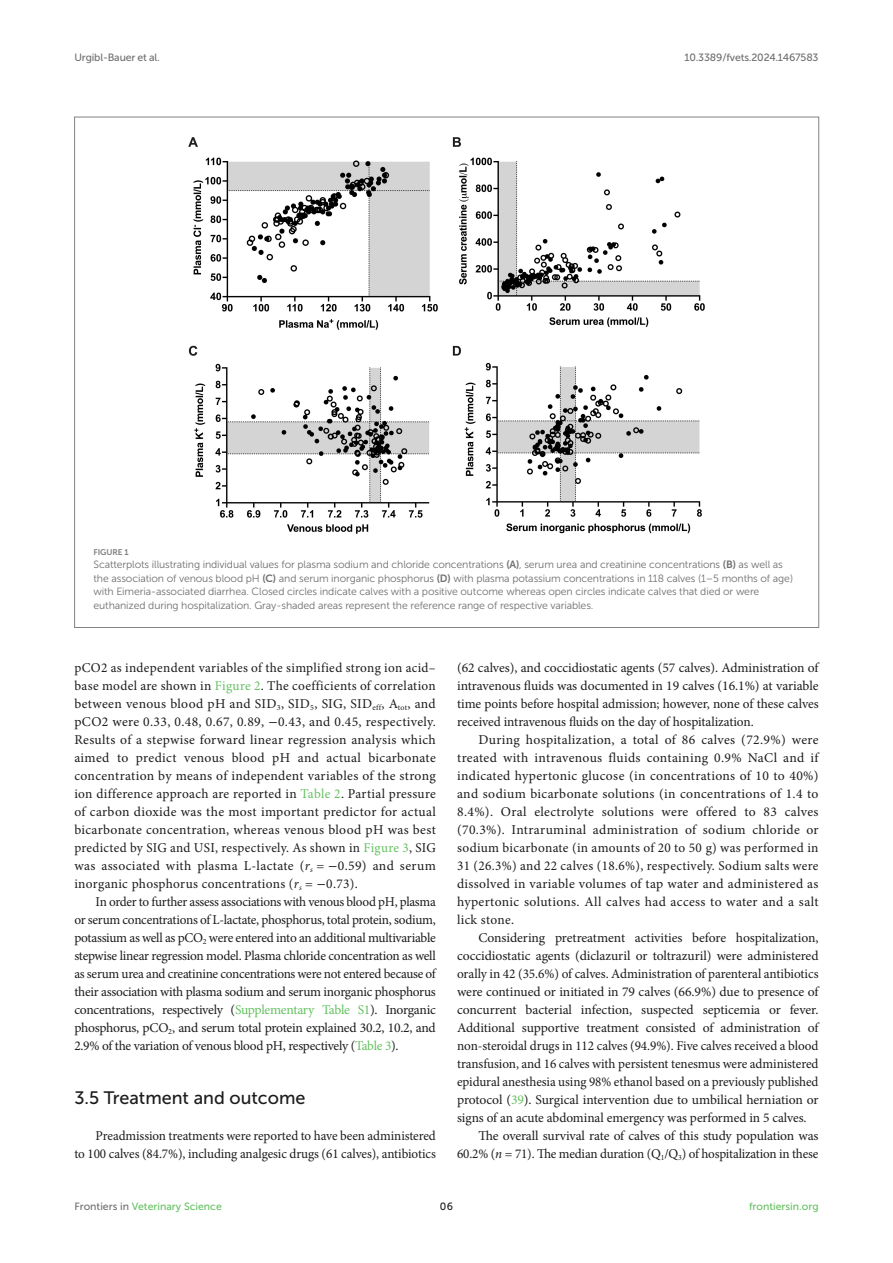
<style>
.page{position:relative;width:893px;height:1263px;background:#fff}
.page>*{position:absolute;margin:0;border:0;box-sizing:border-box;transform-origin:0 0}
.HEAD_2{font:18px "Museo Sans 500";color:#1b1c1b}
.TEXT{font:13.5px/18px "Minion Pro";letter-spacing:-.005em;color:#1b1c1b;text-align:justify}
.FIG_LEG{font:10.5px/13.5px "Museo Sans 300";letter-spacing:-.01em;color:#706f70}
.t1{font:10.5px "Museo Sans 500";letter-spacing:-.015em;color:#706f70}
.t2{font:10.5px "Museo Sans 500";color:#65c161}
.t3{font:10.5px "Museo Sans 500";color:#1b1c1b}
.FIG_HD{font:8.25px "Museo Sans 700";letter-spacing:-.01em;color:#7e7f7f}
.s1{font-family:"Museo Sans 700"}
.s2{color:#65c161}
.s3{font-family:"STIX General"}
.s4{font-style:italic}
.s5{color:#706f70}
</style>
<div class="page">
<img style="left:188px;top:137px;width:517px;height:397px">
<p class="t1" style="left:74px;top:51px;width:87px">Urgibl-Bauer et al.</p>
<p class="t1" style="left:684px;top:51px;width:135px">10.3389/fvets.2024.1467583</p>
<p class="FIG_HD" style="left:94px;top:547px;width:37px">FIGURE 1</p>
<p class="FIG_LEG" style="left:94px;top:558px;width:701px">Scatterplots illustrating individual values for plasma sodium and chloride concentrations <span class="s1">(A)</span>, serum urea and creatinine concentrations <span class="s1">(B)</span> as well as the association of venous blood pH <span class="s1">(C)</span> and serum inorganic phosphorus <span class="s1">(D)</span> with plasma potassium concentrations in 118 calves (1–5 months of age) with Eimeria-associated diarrhea. Closed circles indicate calves with a positive outcome whereas open circles indicate calves that died or were euthanized during hospitalization. Gray-shaded areas represent the reference range of respective variables.</p>
<p class="TEXT" style="left:74px;top:659px;width:363px">pCO2 as independent variables of the simplified strong ion acid– base model are shown in <span class="s2">Figure 2</span>. The coefficients of correlation between venous blood pH and SID<sub>3</sub>, SID<sub>5</sub>, SIG, SID<sub>eff</sub>, A<sub>tot</sub>, and pCO2 were 0.33, 0.48, 0.67, 0.89, <span class="s3">−</span>0.43, and 0.45, respectively.<br>Results of a stepwise forward linear regression analysis which aimed to predict venous blood pH and actual bicarbonate concentration by means of independent variables of the strong ion difference approach are reported in <span class="s2">Table 2</span>. Partial pressure of carbon dioxide was the most important predictor for actual bicarbonate concentration, whereas venous blood pH was best predicted by SIG and USI, respectively. As shown in <span class="s2">Figure 3</span>, SIG was associated with plasma L-lactate (<span class="s4">r</span><sub>s</sub> = <span class="s3">−</span>0.59) and serum inorganic phosphorus concentrations (<span class="s4">r</span><sub>s</sub> = <span class="s3">−</span>0.73).</p>
<p class="TEXT" style="left:74px;top:893px;width:363px;text-indent:21px">In order to further assess associations with venous blood pH, plasma or serum concentrations of L-lactate, phosphorus, total protein, sodium, potassium as well as pCO<sub>2</sub> were entered into an additional multivariable stepwise linear regression model. Plasma chloride concentration as well as serum urea and creatinine concentrations were not entered because of their association with plasma sodium and serum inorganic phosphorus concentrations, respectively (<span class="s2">Supplementary Table S1</span>). Inorganic phosphorus, pCO<sub>2</sub>, and serum total protein explained 30.2, 10.2, and 2.9% of the variation of venous blood pH, respectively (<span class="s2">Table 3</span>).</p>
<p class="HEAD_2" style="left:74px;top:1088px;width:233px">3.5 Treatment and outcome</p>
<p class="TEXT" style="left:74px;top:1127px;width:363px;text-align:right">Preadmission treatments were reported to have been administered<br>to 100 calves (84.7%), including analgesic drugs (61 calves), antibiotics</p>
<p class="TEXT" style="left:457px;top:659px;width:363px">(62 calves), and coccidiostatic agents (57 calves). Administration of intravenous fluids was documented in 19 calves (16.1%) at variable time points before hospital admission; however, none of these calves received intravenous fluids on the day of hospitalization.</p>
<p class="TEXT" style="left:457px;top:731px;width:363px;text-indent:21px">During hospitalization, a total of 86 calves (72.9%) were treated with intravenous fluids containing 0.9% NaCl and if indicated hypertonic glucose (in concentrations of 10 to 40%) and sodium bicarbonate solutions (in concentrations of 1.4 to 8.4%). Oral electrolyte solutions were offered to 83 calves (70.3%). Intraruminal administration of sodium chloride or sodium bicarbonate (in amounts of 20 to 50 g) was performed in 31 (26.3%) and 22 calves (18.6%), respectively. Sodium salts were dissolved in variable volumes of tap water and administered as hypertonic solutions. All calves had access to water and a salt lick stone.</p>
<p class="TEXT" style="left:457px;top:929px;width:363px;text-indent:21px">Considering pretreatment activities before hospitalization, coccidiostatic agents (diclazuril or toltrazuril) were administered orally in 42 (35.6%) of calves. Administration of parenteral antibiotics were continued or initiated in 79 calves (66.9%) due to presence of concurrent bacterial infection, suspected septicemia or fever.<br>Additional supportive treatment consisted of administration of non-steroidal drugs in 112 calves (94.9%). Five calves received a blood transfusion, and 16 calves with persistent tenesmus were administered epidural anesthesia using 98% ethanol based on a previously published protocol (<span class="s2">39</span>). Surgical intervention due to umbilical herniation or signs of an acute abdominal emergency was performed in 5 calves.</p>
<p class="TEXT" style="left:457px;top:1127px;width:363px;text-align:right">The overall survival rate of calves of this study population was<br>60.2% (<span class="s4">n</span> = 71). The median duration (Q<sub>1</sub>/Q<sub>3</sub>) of hospitalization in these</p>
<p class="t2" style="left:74px;top:1200px;width:149px"><span class="s5">Frontiers in</span> Veterinary Science</p>
<p class="t3" style="left:440px;top:1200px;width:15px">06</p>
<p class="t2" style="left:749px;top:1200px;width:71px">frontiersin.org</p>
</div>
